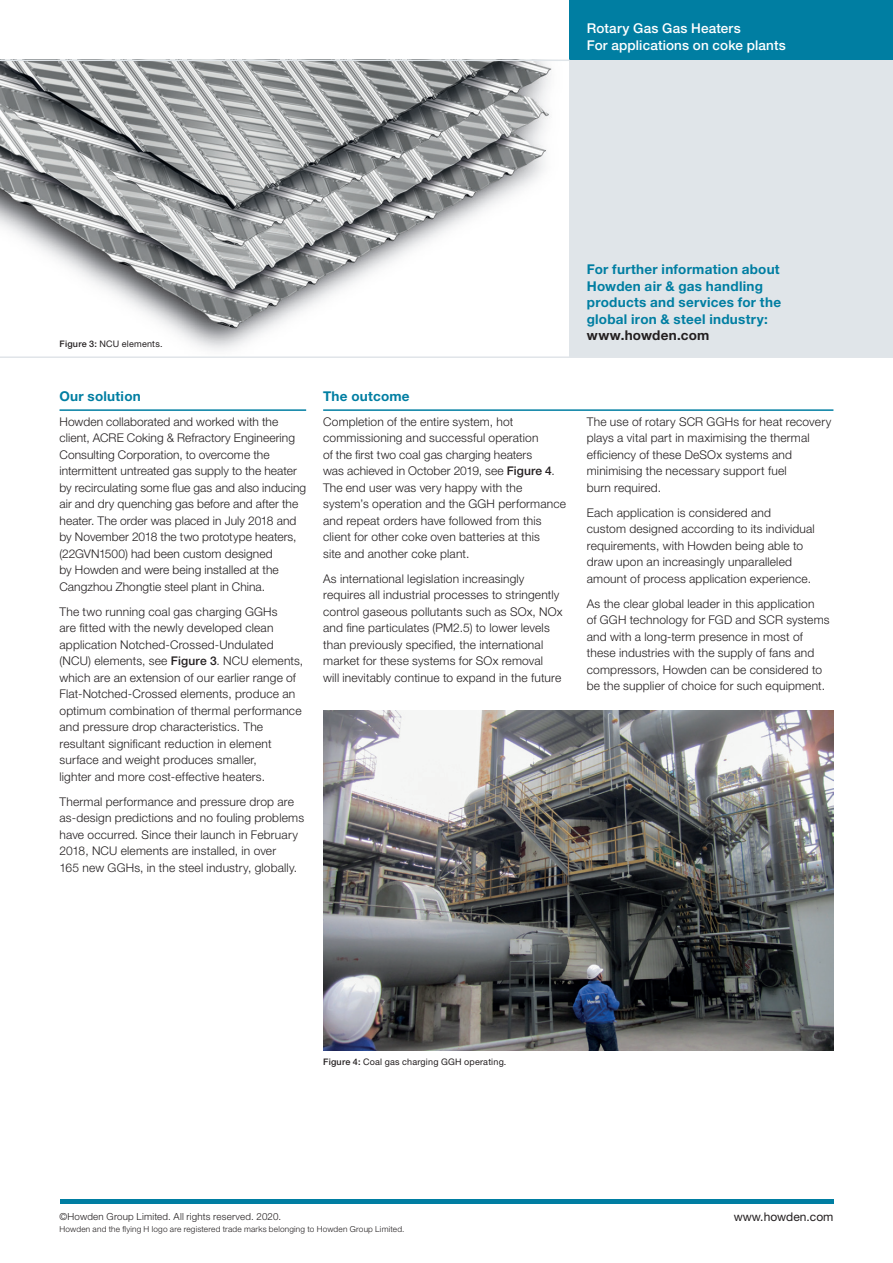
<style>
.page{position:relative;width:893px;height:1263px;background:#fff}
.page>*{position:absolute;margin:0;border:0;box-sizing:border-box;transform-origin:0 0}
.t1{font:700 13.5px/16.5px "Helvetica Neue LT Pro";letter-spacing:.02em;color:#007ea2}
.t2{font:500 13.5px/17.2px "Helvetica Neue LT Pro";letter-spacing:.01em;color:#fff}
.t3{font:700 13.5px "Helvetica Neue LT Pro";letter-spacing:.015em;color:#231f20}
.t4{font:300 12px/16.5px "Helvetica Neue LT Pro";letter-spacing:.015em;color:#231f20}
.t5{font:12px "Helvetica Neue LT Pro";color:#231f20}
.t6{font:300 9.75px "Helvetica Neue LT Pro";letter-spacing:.02em;color:#231f20}
.t7{font:9px "Helvetica Neue LT Pro";letter-spacing:.02em;color:#231f20}
.t8{font:300 8.25px "Helvetica Neue LT Pro";letter-spacing:.025em;color:#231f20}
.s1{font-weight:500}
</style>
<div class="page">
<img style="left:0;top:61px;width:570px;height:295px">
<hr style="left:60px;top:409px;width:246px;height:2px;background:#007ea2">
<hr style="left:323px;top:409px;width:510px;height:2px;background:#007ea2">
<div style="left:570px;top:60px;width:323px;height:297px;background:#e0e5e9"></div>
<div style="left:570px;top:0;width:323px;height:60px;background:#007ea2"></div>
<hr style="left:60px;top:1199px;width:773px;height:4px;background:#007ea2">
<hr style="left:0;top:60px;width:570px;height:1px;background:#e0e5e9">
<hr style="left:0;top:356px;width:893px;height:2px;background:#e0e5e9">
<img style="left:323px;top:710px;width:510px;height:340px">
<p class="t2" style="left:587px;top:19px;width:200px">Rotary Gas Gas Heaters<br>For applications on coke plants</p>
<p class="t7" style="left:60px;top:338px;width:104px"><span class="s1">Figure 3:</span> NCU elements.</p>
<p class="t1" style="left:60px;top:387px;width:83px">Our solution</p>
<p class="t4" style="left:60px;top:413px;width:248px">Howden collaborated and worked with the client, ACRE Coking &amp; Refractory Engineering Consulting Corporation, to overcome the intermittent untreated gas supply to the heater by recirculating some flue gas and also inducing air and dry quenching gas before and after the heater. The order was placed in July 2018 and by November 2018 the two prototype heaters, (22GVN1500) had been custom designed<br>by Howden and were being installed at the Cangzhou Zhongtie steel plant in China.</p>
<p class="t4" style="left:60px;top:603px;width:245px">The two running coal gas charging GGHs<br>are fitted with the newly developed clean application Notched-Crossed-Undulated (NCU) elements, see <span class="s1">Figure 3</span>. NCU elements, which are an extension of our earlier range of Flat-Notched-Crossed elements, produce an optimum combination of thermal performance and pressure drop characteristics. The resultant significant reduction in element surface and weight produces smaller,<br>lighter and more cost-effective heaters.</p>
<p class="t4" style="left:60px;top:793px;width:246px">Thermal performance and pressure drop are as-design predictions and no fouling problems have occurred. Since their launch in February 2018, NCU elements are installed, in over<br>165 new GGHs, in the steel industry, globally.</p>
<p class="t1" style="left:323px;top:387px;width:88px">The outcome</p>
<p class="t4" style="left:323px;top:413px;width:244px">Completion of the entire system, hot commissioning and successful operation<br>of the first two coal gas charging heaters<br>was achieved in October 2019, see <span class="s1">Figure 4</span>.<br>The end user was very happy with the system’s operation and the GGH performance and repeat orders have followed from this client for other coke oven batteries at this<br>site and another coke plant.</p>
<p class="t4" style="left:323px;top:570px;width:241px">As international legislation increasingly requires all industrial processes to stringently control gaseous pollutants such as SOx, NOx and fine particulates (PM2.5) to lower levels than previously specified, the international market for these systems for SOx removal<br>will inevitably continue to expand in the future</p>
<p class="t1" style="left:587px;top:261px;width:196px">For further information about<br>Howden air &amp; gas handling products and services for the global iron &amp; steel industry:</p>
<p class="t3" style="left:587px;top:327px;width:124px">www.howden.com</p>
<p class="t4" style="left:587px;top:413px;width:246px">The use of rotary SCR GGHs for heat recovery plays a vital part in maximising the thermal efficiency of these DeSOx systems and minimising the necessary support fuel<br>burn required.</p>
<p class="t4" style="left:587px;top:504px;width:230px">Each application is considered and<br>custom designed according to its individual requirements, with Howden being able to draw upon an increasingly unparalleled amount of process application experience.</p>
<p class="t4" style="left:587px;top:595px;width:244px">As the clear global leader in this application<br>of GGH technology for FGD and SCR systems and with a long-term presence in most of these industries with the supply of fans and compressors, Howden can be considered to be the supplier of choice for such equipment.</p>
<p class="t7" style="left:323px;top:1056px;width:185px"><span class="s1">Figure 4:</span> Coal gas charging GGH operating.</p>
<p class="t6" style="left:60px;top:1211px;width:223px">©Howden Group Limited. All rights reserved. 2020.</p>
<p class="t5" style="left:734px;top:1209px;width:101px">www.howden.com</p>
<p class="t8" style="left:60px;top:1224px;width:346px">Howden and the flying H logo are registered trade marks belonging to Howden Group Limited.</p>
</div>
